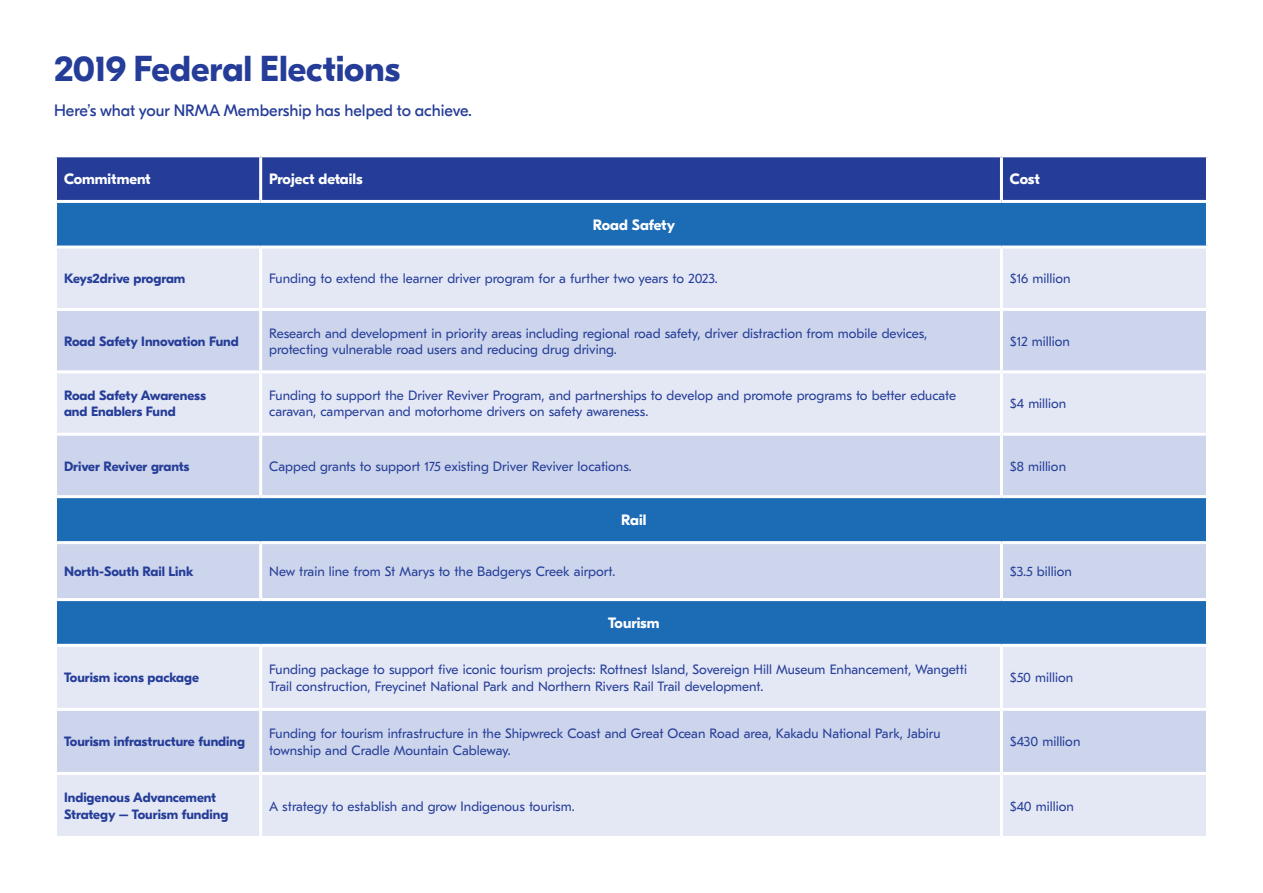
<style>
.page{position:relative;width:1263px;height:893px;background:#fff}
.page>*{position:absolute;margin:0;border:0;box-sizing:border-box;transform-origin:0 0}
.t1{font:700 36px "GT Eesti Display";letter-spacing:-.005em;color:#253d98}
.t2{font:16.5px "GT Eesti Display";color:#253d98}
.t3{font:700 15px "GT Eesti Display";color:#fff}
.t4{font:13.5px/16.2px "GT Eesti Text";color:#253d98}
.t5{font:700 13.5px/16.2px "GT Eesti Display";color:#253d98}
</style>
<div class="page">
<div style="left:57px;top:157px;width:1149px;height:43px;background:#253d98"></div>
<div style="left:57px;top:203px;width:1149px;height:43px;background:#1c6bb5"></div>
<div style="left:57px;top:249px;width:1149px;height:587px;background:#e4e8f5"></div>
<svg style="left:57px;top:311px;width:1149px;height:461px;background:#b0c5e3"></svg>
<hr style="left:259px;top:157px;width:3px;height:43px;background:#fff">
<hr style="left:1000px;top:157px;width:3px;height:43px;background:#fff">
<hr style="left:259px;top:249px;width:3px;height:59px;background:#fff">
<hr style="left:1000px;top:249px;width:3px;height:59px;background:#fff">
<hr style="left:54px;top:308px;width:207px;height:3px;background:#fff">
<hr style="left:261px;top:308px;width:740px;height:3px;background:#fff">
<hr style="left:259px;top:311px;width:3px;height:59px;background:#fff">
<hr style="left:1001px;top:308px;width:208px;height:3px;background:#fff">
<hr style="left:1000px;top:311px;width:3px;height:59px;background:#fff">
<hr style="left:54px;top:370px;width:207px;height:3px;background:#fff">
<hr style="left:261px;top:370px;width:740px;height:3px;background:#fff">
<hr style="left:259px;top:373px;width:3px;height:60px;background:#fff">
<hr style="left:1001px;top:370px;width:208px;height:3px;background:#fff">
<hr style="left:1000px;top:373px;width:3px;height:60px;background:#fff">
<hr style="left:54px;top:433px;width:207px;height:3px;background:#fff">
<hr style="left:261px;top:433px;width:740px;height:3px;background:#fff">
<hr style="left:259px;top:436px;width:3px;height:59px;background:#fff">
<hr style="left:1001px;top:433px;width:208px;height:3px;background:#fff">
<hr style="left:1000px;top:436px;width:3px;height:59px;background:#fff">
<hr style="left:54px;top:495px;width:207px;height:3px;background:#fff">
<hr style="left:261px;top:495px;width:740px;height:3px;background:#fff">
<hr style="left:1001px;top:495px;width:208px;height:3px;background:#fff">
<hr style="left:54px;top:541px;width:207px;height:3px;background:#fff">
<hr style="left:261px;top:541px;width:740px;height:3px;background:#fff">
<hr style="left:259px;top:544px;width:3px;height:54px;background:#fff">
<hr style="left:1001px;top:541px;width:208px;height:3px;background:#fff">
<hr style="left:1000px;top:544px;width:3px;height:54px;background:#fff">
<hr style="left:54px;top:598px;width:207px;height:3px;background:#fff">
<hr style="left:261px;top:598px;width:740px;height:3px;background:#fff">
<hr style="left:1001px;top:598px;width:208px;height:3px;background:#fff">
<hr style="left:54px;top:644px;width:207px;height:3px;background:#fff">
<hr style="left:261px;top:644px;width:740px;height:3px;background:#fff">
<hr style="left:259px;top:647px;width:3px;height:61px;background:#fff">
<hr style="left:1001px;top:644px;width:208px;height:3px;background:#fff">
<hr style="left:1000px;top:647px;width:3px;height:61px;background:#fff">
<hr style="left:54px;top:708px;width:207px;height:3px;background:#fff">
<hr style="left:261px;top:708px;width:740px;height:3px;background:#fff">
<hr style="left:259px;top:711px;width:3px;height:61px;background:#fff">
<hr style="left:1001px;top:708px;width:208px;height:3px;background:#fff">
<hr style="left:1000px;top:711px;width:3px;height:61px;background:#fff">
<hr style="left:54px;top:772px;width:207px;height:3px;background:#fff">
<hr style="left:261px;top:772px;width:740px;height:3px;background:#fff">
<hr style="left:259px;top:775px;width:3px;height:61px;background:#fff">
<hr style="left:1001px;top:772px;width:208px;height:3px;background:#fff">
<hr style="left:1000px;top:775px;width:3px;height:61px;background:#fff">
<h1 class="t1" style="left:54px;top:49px;width:347px">2019 Federal Elections</h1>
<p class="t2" style="left:54px;top:101px;width:419px">Here’s what your NRMA Membership has helped to achieve.</p>
<p class="t3" style="left:64px;top:171px;width:88px">Commitment</p>
<p class="t3" style="left:269px;top:171px;width:95px">Project details</p>
<p class="t3" style="left:1010px;top:171px;width:31px">Cost</p>
<p class="t3" style="left:593px;top:216px;width:84px">Road Safety</p>
<p class="t5" style="left:64px;top:271px;width:123px">Keys2drive program</p>
<p class="t4" style="left:269px;top:271px;width:450px">Funding to extend the learner driver program for a further two years to 2023.</p>
<p class="t4" style="left:1010px;top:271px;width:62px">$16 million</p>
<p class="t5" style="left:64px;top:333px;width:176px">Road Safety Innovation Fund</p>
<p class="t4" style="left:269px;top:325px;width:660px">Research and development in priority areas including regional road safety, driver distraction from mobile devices, protecting vulnerable road users and reducing drug driving.</p>
<p class="t4" style="left:1010px;top:333px;width:61px">$12 million</p>
<p class="t5" style="left:64px;top:387px;width:143px">Road Safety Awareness and Enablers Fund</p>
<p class="t4" style="left:269px;top:387px;width:688px">Funding to support the Driver Reviver Program, and partnerships to develop and promote programs to better educate caravan, campervan and motorhome drivers on safety awareness.</p>
<p class="t4" style="left:1010px;top:396px;width:58px">$4 million</p>
<p class="t5" style="left:64px;top:458px;width:127px">Driver Reviver grants</p>
<p class="t4" style="left:269px;top:458px;width:364px">Capped grants to support 175 existing Driver Reviver locations.</p>
<p class="t4" style="left:1010px;top:458px;width:58px">$8 million</p>
<p class="t3" style="left:621px;top:512px;width:27px">Rail</p>
<p class="t5" style="left:64px;top:564px;width:131px">North-South Rail Link</p>
<p class="t4" style="left:269px;top:564px;width:348px">New train line from St Marys to the Badgerys Creek airport.</p>
<p class="t4" style="left:1010px;top:564px;width:63px">$3.5 billion</p>
<p class="t3" style="left:608px;top:615px;width:53px">Tourism</p>
<p class="t5" style="left:64px;top:670px;width:136px">Tourism icons package</p>
<p class="t4" style="left:269px;top:662px;width:699px">Funding package to support five iconic tourism projects: Rottnest Island, Sovereign Hill Museum Enhancement, Wangetti<br>Trail construction, Freycinet National Park and Northern Rivers Rail Trail development.</p>
<p class="t4" style="left:1010px;top:670px;width:65px">$50 million</p>
<p class="t5" style="left:64px;top:734px;width:183px">Tourism infrastructure funding</p>
<p class="t4" style="left:269px;top:726px;width:673px">Funding for tourism infrastructure in the Shipwreck Coast and Great Ocean Road area, Kakadu National Park, Jabiru township and Cradle Mountain Cableway.</p>
<p class="t4" style="left:1010px;top:734px;width:72px">$430 million</p>
<p class="t5" style="left:64px;top:790px;width:166px">Indigenous Advancement<br>Strategy – Tourism funding</p>
<p class="t4" style="left:269px;top:798px;width:307px">A strategy to establish and grow Indigenous tourism.</p>
<p class="t4" style="left:1010px;top:798px;width:65px">$40 million</p>
</div>
